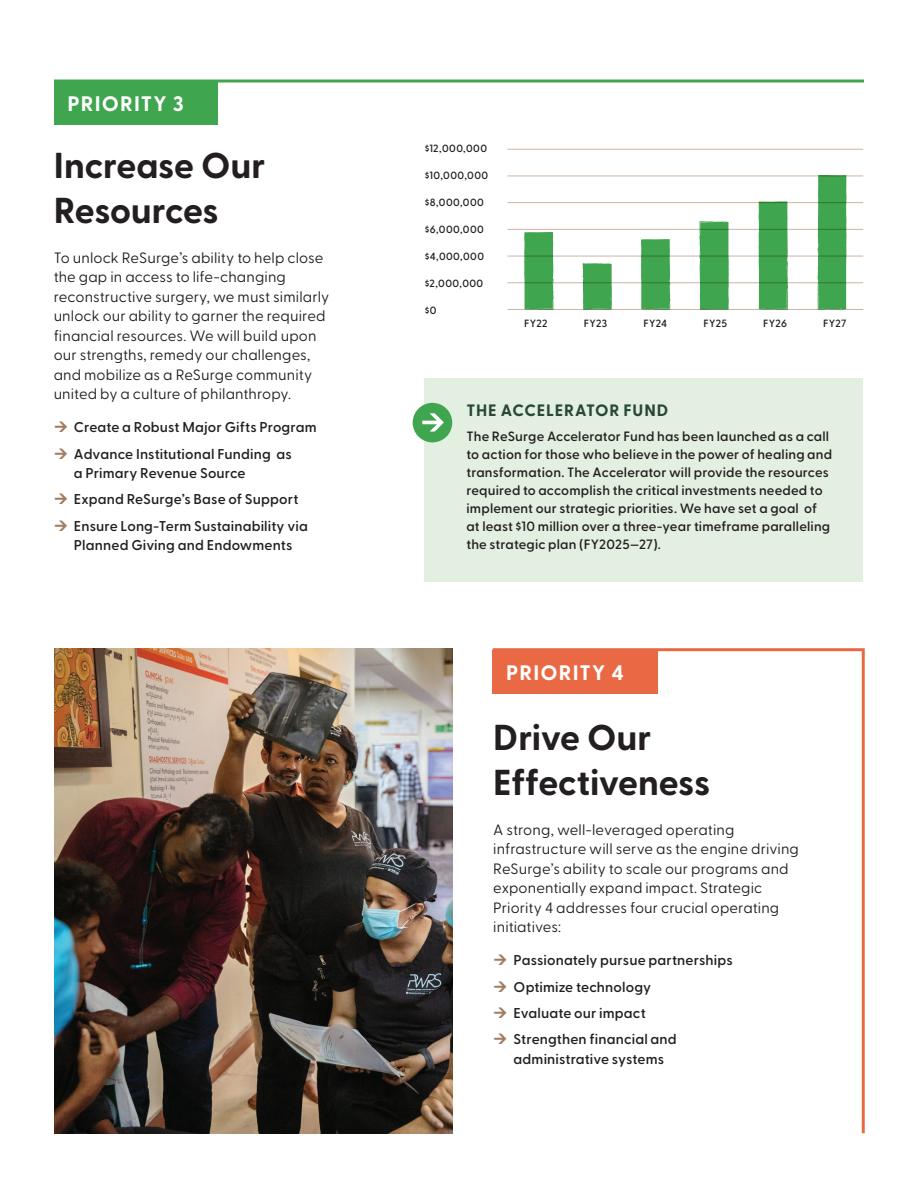
<style>
.page{position:relative;width:918px;height:1188px;background:#fff}
.page>*{position:absolute;margin:0;border:0;box-sizing:border-box;transform-origin:0 0}
.T2_Page_Title{font:700 36px/45px "Greycliff CF";letter-spacing:-.01em;color:#231f20}
.PRIORITY_BLOCK{font:700 21px "Greycliff CF";letter-spacing:.055em;color:#fff}
.t1{font:700 16.5px "Greycliff CF";letter-spacing:.04em;color:#294735}
.P1{font:15px/19.5px "Greycliff CF";letter-spacing:.005em;color:#231f20}
.t2{font:600 14.25px/19.5px "Greycliff CF";letter-spacing:.01em;color:#231f20}
.QR_CTA{font:600 13.5px/18px "Greycliff CF";letter-spacing:.01em;color:#231f20}
.t3{font:600 10.5px "Greycliff CF";letter-spacing:.045em;color:#231f20}
</style>
<div class="page">
<div style="left:425px;top:378px;width:438px;height:203px;background:#e3efe1"></div>
<hr style="left:507px;top:149px;width:356px;height:1px;background:#cbb5a3">
<hr style="left:507px;top:176px;width:356px;height:1px;background:#cbb5a3">
<hr style="left:507px;top:202px;width:356px;height:1px;background:#cbb5a3">
<hr style="left:507px;top:229px;width:356px;height:1px;background:#cbb5a3">
<hr style="left:507px;top:256px;width:356px;height:1px;background:#cbb5a3">
<hr style="left:507px;top:282px;width:356px;height:1px;background:#cbb5a3">
<hr style="left:507px;top:309px;width:356px;height:1px;background:#cbb5a3">
<img style="left:54px;top:648px;width:398px;height:485px">
<div style="left:54px;top:81px;width:164px;height:44px;background:#3fa54e"></div>
<svg style="left:492px;top:648px;width:373px;height:486px"></svg>
<hr style="left:54px;top:80px;width:810px;height:2px;background:#3fa54e">
<div style="left:413px;top:403px;width:39px;height:39px;background:#3fa54e;border-radius:50%"></div>
<svg style="left:422px;top:413px;width:22px;height:19px"></svg>
<svg style="left:524px;top:232px;width:31px;height:78px;background:#4daa5a"></svg>
<svg style="left:583px;top:263px;width:30px;height:47px"></svg>
<svg style="left:641px;top:239px;width:30px;height:71px;background:#48a755"></svg>
<svg style="left:699px;top:221px;width:31px;height:89px;background:#4eaa5b"></svg>
<svg style="left:758px;top:201px;width:31px;height:109px;background:#4da95a"></svg>
<svg style="left:817px;top:175px;width:30px;height:135px;background:#4aa857"></svg>
<svg style="left:495px;top:955px;width:12px;height:10px"></svg>
<svg style="left:495px;top:981px;width:12px;height:11px"></svg>
<svg style="left:495px;top:1007px;width:12px;height:11px"></svg>
<svg style="left:495px;top:1034px;width:12px;height:10px"></svg>
<p class="PRIORITY_BLOCK" style="left:68px;top:88px;width:118px">PRIORITY 3</p>
<p class="T2_Page_Title" style="left:54px;top:141px;width:213px">Increase Our<br>Resources</p>
<p class="P1" style="left:54px;top:247px;width:277px">To unlock ReSurge’s ability to help close the gap in access to life-changing reconstructive surgery, we must similarly unlock our ability to garner the required financial resources. We will build upon our strengths, remedy our challenges, and mobilize as a ReSurge community united by a culture of philanthropy.</p>
<p class="t2" style="left:74px;top:417px;width:244px">Create a Robust Major Gifts Program</p>
<p class="t2" style="left:74px;top:443px;width:219px">Advance Institutional Funding as a Primary Revenue Source</p>
<p class="t2" style="left:74px;top:489px;width:226px">Expand ReSurge’s Base of Support</p>
<p class="t2" style="left:74px;top:515px;width:235px">Ensure Long-Term Sustainability via<br>Planned Giving and Endowments</p>
<p class="t3" style="left:425px;top:141px;width:64px">$12,000,000</p>
<p class="t3" style="left:425px;top:168px;width:65px">$10,000,000</p>
<p class="t3" style="left:425px;top:194px;width:61px">$8,000,000</p>
<p class="t3" style="left:425px;top:221px;width:61px">$6,000,000</p>
<p class="t3" style="left:425px;top:248px;width:61px">$4,000,000</p>
<p class="t3" style="left:425px;top:275px;width:60px">$2,000,000</p>
<p class="t3" style="left:425px;top:302px;width:13px">$0</p>
<p class="t3" style="left:524px;top:316px;width:25px">FY22</p>
<p class="t3" style="left:584px;top:316px;width:25px">FY23</p>
<p class="t3" style="left:643px;top:316px;width:25px">FY24</p>
<p class="t3" style="left:703px;top:316px;width:25px">FY25</p>
<p class="t3" style="left:763px;top:316px;width:25px">FY26</p>
<p class="t3" style="left:823px;top:316px;width:25px">FY27</p>
<h4 class="t1" style="left:467px;top:398px;width:203px">THE ACCELERATOR FUND</h4>
<p class="QR_CTA" style="left:466px;top:426px;width:367px">The ReSurge Accelerator Fund has been launched as a call to action for those who believe in the power of healing and transformation. The Accelerator will provide the resources required to accomplish the critical investments needed to implement our strategic priorities. We have set a goal of at least $10 million over a three-year timeframe paralleling the strategic plan (FY2025—27).</p>
<p class="PRIORITY_BLOCK" style="left:506px;top:657px;width:119px">PRIORITY 4</p>
<p class="T2_Page_Title" style="left:493px;top:713px;width:218px">Drive Our<br>Effectiveness</p>
<p class="P1" style="left:493px;top:819px;width:307px">A strong, well-leveraged operating infrastructure will serve as the engine driving ReSurge’s ability to scale our programs and exponentially expand impact. Strategic Priority 4 addresses four crucial operating initiatives:</p>
<p class="t2" style="left:514px;top:950px;width:221px">Passionately pursue partnerships</p>
<p class="t2" style="left:514px;top:976px;width:139px">Optimize technology</p>
<p class="t2" style="left:514px;top:1002px;width:134px">Evaluate our impact</p>
<p class="t2" style="left:514px;top:1028px;width:165px">Strengthen financial and administrative systems</p>
</div>
